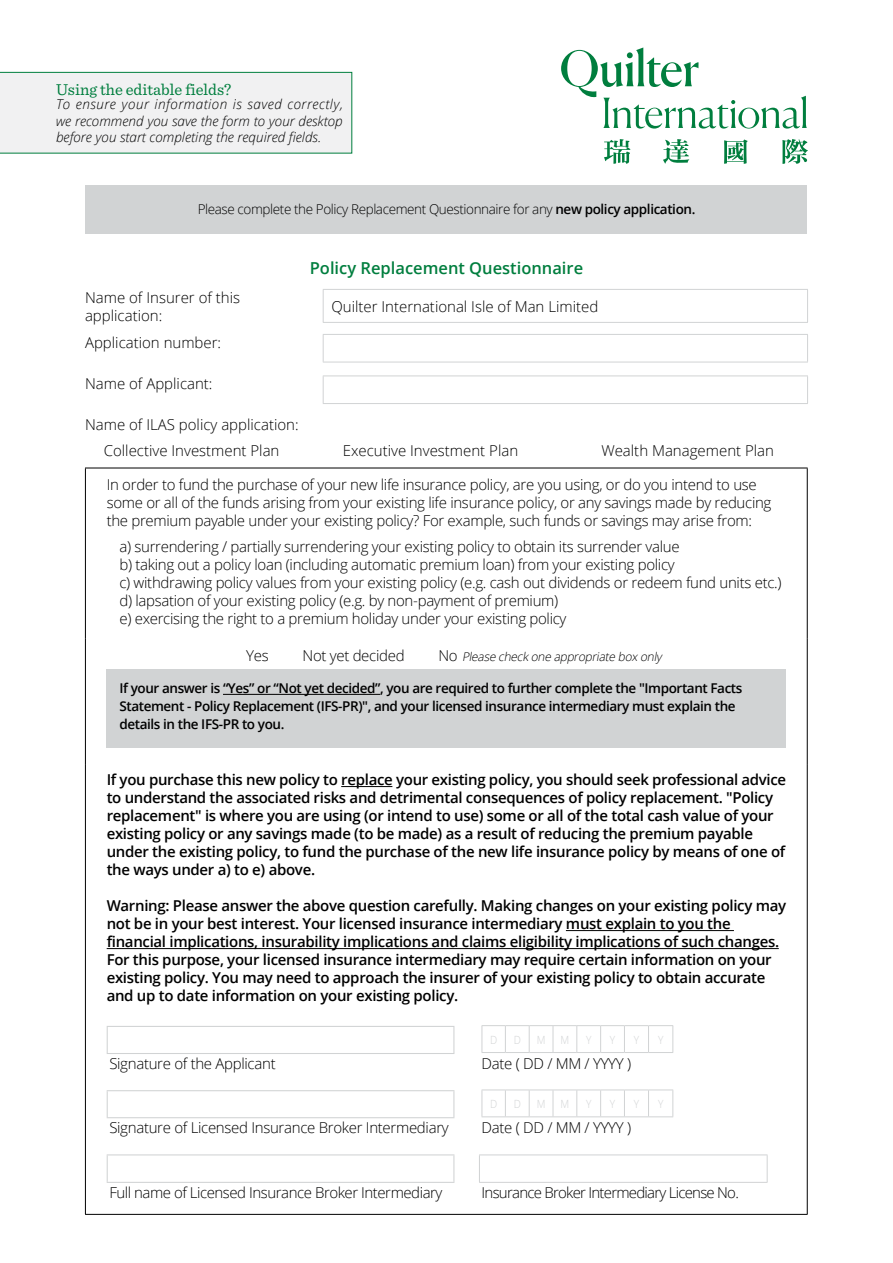
<style>
.page{position:relative;width:893px;height:1263px;background:#fff}
.page>*{position:absolute;margin:0;border:0;box-sizing:border-box;transform-origin:0 0}
.t1{font:600 16.5px "Open Sans";color:#007e3e}
.t2{font:16.5px "Sentinel";color:#007e3e}
.t3{font:600 15px/18px "Open Sans";letter-spacing:-.02em;color:#000}
.t4{font:300 15px/18px "Open Sans";letter-spacing:-.02em;color:#000}
.t5{font:300 15px/18px "Open Sans";color:#000}
.t6{font:300 15px "Open Sans";letter-spacing:-.05em;color:#000}
.t7{font:600 13.5px/18px "Open Sans";letter-spacing:-.03em;color:#000}
.t8{font:italic 300 13.5px/16.5px "Open Sans";color:#000;text-align:justify}
.t9{font:300 13.5px "Open Sans";letter-spacing:-.03em;color:#000}
.t10{font:italic 300 12px "Open Sans";color:#000}
.t11{font:300 11.25px "Open Sans";color:#d1d3d4;scale:.9 1}
.s1{font-weight:600}
.s2{font-style:normal;font-size:15px}
</style>
<div class="page">
<div style="left:86px;top:185px;width:721px;height:49px;background:#d1d3d4"></div>
<hr style="left:323px;top:289px;width:485px;height:1px;background:#d1d3d4">
<hr style="left:323px;top:290px;width:1px;height:32px;background:#d1d3d4">
<hr style="left:807px;top:290px;width:1px;height:32px;background:#d1d3d4">
<hr style="left:323px;top:322px;width:485px;height:1px;background:#d1d3d4">
<hr style="left:323px;top:334px;width:485px;height:1px;background:#d1d3d4">
<svg style="left:323px;top:335px;width:1px;height:27px"></svg>
<svg style="left:807px;top:335px;width:1px;height:27px"></svg>
<hr style="left:323px;top:362px;width:485px;height:1px;background:#d1d3d4">
<hr style="left:323px;top:375px;width:485px;height:1px;background:#d1d3d4">
<svg style="left:323px;top:376px;width:1px;height:27px"></svg>
<svg style="left:807px;top:376px;width:1px;height:27px"></svg>
<hr style="left:323px;top:403px;width:485px;height:1px;background:#d1d3d4">
<hr style="left:85px;top:468px;width:723px;height:1px;background:#000">
<hr style="left:85px;top:468px;width:1px;height:171px;background:#000">
<hr style="left:807px;top:468px;width:1px;height:171px;background:#000">
<hr style="left:85px;top:639px;width:1px;height:125px;background:#000">
<hr style="left:807px;top:639px;width:1px;height:125px;background:#000">
<hr style="left:85px;top:764px;width:1px;height:450px;background:#000">
<hr style="left:807px;top:764px;width:1px;height:450px;background:#000">
<hr style="left:85px;top:1214px;width:723px;height:1px;background:#000">
<div style="left:107px;top:669px;width:679px;height:78px;background:#d1d3d4"></div>
<hr style="left:223px;top:694px;width:157px;height:1px;background:#000">
<hr style="left:341px;top:786px;width:51px;height:1px;background:#000">
<hr style="left:566px;top:930px;width:168px;height:1px;background:#000">
<hr style="left:107px;top:948px;width:672px;height:1px;background:#000">
<hr style="left:107px;top:1026px;width:347px;height:1px;background:#d1d3d4">
<svg style="left:107px;top:1027px;width:1px;height:26px"></svg>
<svg style="left:453px;top:1027px;width:1px;height:26px"></svg>
<hr style="left:107px;top:1053px;width:347px;height:1px;background:#d1d3d4">
<hr style="left:107px;top:1090px;width:347px;height:1px;background:#d1d3d4">
<svg style="left:107px;top:1091px;width:1px;height:26px"></svg>
<svg style="left:453px;top:1091px;width:1px;height:26px"></svg>
<hr style="left:107px;top:1117px;width:347px;height:1px;background:#d1d3d4">
<hr style="left:107px;top:1154px;width:347px;height:1px;background:#d1d3d4">
<svg style="left:107px;top:1155px;width:1px;height:27px"></svg>
<svg style="left:453px;top:1155px;width:1px;height:27px"></svg>
<hr style="left:107px;top:1182px;width:347px;height:1px;background:#d1d3d4">
<hr style="left:479px;top:1154px;width:288px;height:1px;background:#d1d3d4">
<svg style="left:479px;top:1155px;width:1px;height:27px"></svg>
<svg style="left:767px;top:1155px;width:1px;height:27px"></svg>
<hr style="left:479px;top:1182px;width:288px;height:1px;background:#d1d3d4">
<svg style="left:482px;top:1025px;width:191px;height:28px"></svg>
<svg style="left:482px;top:1089px;width:191px;height:28px"></svg>
<svg style="left:604px;top:139px;width:26px;height:25px"></svg>
<svg style="left:663px;top:139px;width:26px;height:24px"></svg>
<svg style="left:724px;top:140px;width:23px;height:24px"></svg>
<svg style="left:782px;top:139px;width:26px;height:25px"></svg>
<svg style="left:561px;top:47px;width:246px;height:82px"></svg>
<div style="left:0;top:72px;width:353px;height:82px;background:#f1f1f2"></div>
<p class="t2" style="left:56px;top:77px;width:177px">Using the editable fields?</p>
<p class="t8" style="left:56px;top:96px;width:288px">To ensure your information is saved correctly, we recommend you save the form to your desktop before you start completing the required fields.</p>
<p class="t9" style="left:198px;top:200px;width:499px">Please complete the Policy Replacement Questionnaire for any <span class="s1">new policy application.</span></p>
<p class="t1" style="left:310px;top:257px;width:275px">Policy Replacement Questionnaire</p>
<p class="t5" style="left:85px;top:288px;width:157px">Name of Insurer of this application:</p>
<p class="t5" style="left:331px;top:297px;width:268px">Quilter International Isle of Man Limited</p>
<p class="t5" style="left:85px;top:333px;width:138px">Application number:</p>
<p class="t5" style="left:85px;top:374px;width:129px">Name of Applicant:</p>
<p class="t5" style="left:85px;top:412px;width:215px;line-height:25.7px;text-align:center">Name of ILAS policy application:<br>Collective Investment Plan</p>
<p class="t5" style="left:343px;top:441px;width:177px">Executive Investment Plan</p>
<p class="t5" style="left:601px;top:441px;width:174px">Wealth Management Plan</p>
<p class="t4" style="left:107px;top:475px;width:666px">In order to fund the purchase of your new life insurance policy, are you using, or do you intend to use some or all of the funds arising from your existing life insurance policy, or any savings made by reducing the premium payable under your existing policy? For example, such funds or savings may arise from:</p>
<p class="t4" style="left:119px;top:537px;width:664px">a) surrendering / partially surrendering your existing policy to obtain its surrender value<br>b) taking out a policy loan (including automatic premium loan) from your existing policy<br>c) withdrawing policy values from your existing policy (e.g. cash out dividends or redeem fund units etc.) d) lapsation of your existing policy (e.g. by non-payment of premium)<br>e) exercising the right to a premium holiday under your existing policy</p>
<p class="t4" style="left:246px;top:646px;width:24px">Yes</p>
<p class="t4" style="left:302px;top:646px;width:104px">Not yet decided</p>
<p class="t10" style="left:438px;top:648px;width:225px"><span class="s2">N o</span> Please checkone appropriate box only</p>
<p class="t7" style="left:119px;top:679px;width:624px">If your answer is “Yes” or “Not yet decided”, you are required to further complete the "Important Facts<br>Statement - Policy Replacement (IFS-PR)", and your licensed insurance intermediary must explain the details in the IFS-PR to you.</p>
<p class="t3" style="left:107px;top:771px;width:681px">If you purchase this new policy to replace your existing policy, you should seek professional advice to understand the associated risks and detrimental consequences of policy replacement. "Policy replacement" is where you are using (or intend to use) some or all of the total cash value of your existing policy or any savings made (to be made) as a result of reducing the premium payable under the existing policy, to fund the purchase of the new life insurance policy by means of one of the ways under a) to e) above.</p>
<p class="t3" style="left:107px;top:897px;width:681px">Warning: Please answer the above question carefully. Making changes on your existing policy may not be in your best interest. Your licensed insurance intermediary must explain to you the financial implications, insurability implications and claims eligibility implications of such changes.<br>For this purpose, your licensed insurance intermediary may require certain information on your existing policy. You may need to approach the insurer of your existing policy to obtain accurate and up to date information on your existing policy.</p>
<p class="t11" style="left:490px;top:1032px;width:9px">D</p>
<p class="t11" style="left:514px;top:1032px;width:9px">D</p>
<p class="t11" style="left:537px;top:1032px;width:11px">M</p>
<p class="t11" style="left:561px;top:1032px;width:11px">M</p>
<p class="t11" style="left:586px;top:1032px;width:7px">Y</p>
<p class="t11" style="left:610px;top:1032px;width:7px">Y</p>
<p class="t11" style="left:634px;top:1032px;width:7px">Y</p>
<p class="t11" style="left:658px;top:1032px;width:7px">Y</p>
<p class="t4" style="left:109px;top:1054px;width:168px">Signature of the Applicant</p>
<p class="t4" style="left:482px;top:1054px;width:151px">Date ( DD / MM / YYYY )</p>
<p class="t11" style="left:490px;top:1096px;width:9px">D</p>
<p class="t11" style="left:514px;top:1096px;width:9px">D</p>
<p class="t11" style="left:537px;top:1096px;width:11px">M</p>
<p class="t11" style="left:561px;top:1096px;width:11px">M</p>
<p class="t11" style="left:586px;top:1096px;width:7px">Y</p>
<p class="t11" style="left:610px;top:1096px;width:7px">Y</p>
<p class="t11" style="left:634px;top:1096px;width:7px">Y</p>
<p class="t11" style="left:658px;top:1096px;width:7px">Y</p>
<p class="t4" style="left:109px;top:1118px;width:341px">Signature of Licensed Insurance Broker Intermediary</p>
<p class="t4" style="left:482px;top:1118px;width:151px">Date ( DD / MM / YYYY )</p>
<p class="t4" style="left:109px;top:1183px;width:335px">Full name of Licensed Insurance Broker Intermediary</p>
<p class="t6" style="left:482px;top:1182px;width:259px">Insurance Broker Intermediary License No.</p>
</div>
